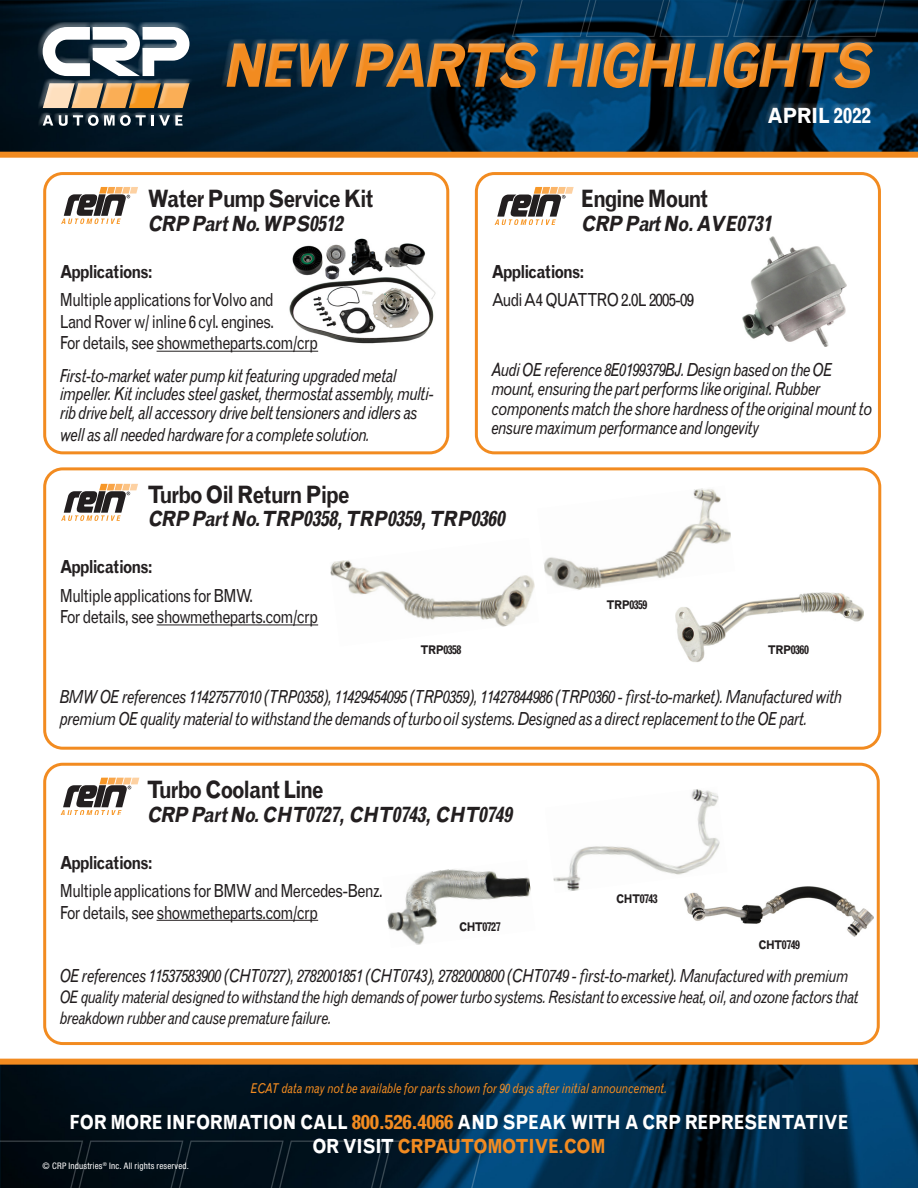
<style>
.page{position:relative;width:918px;height:1188px;background:#fff}
.page>*{position:absolute;margin:0;border:0;box-sizing:border-box;transform-origin:0 0}
.t1{font:italic 700 60px "Grotesque MT Std";color:#f28b20;scale:.85 1}
.t2{font:700 24px "Grotesque MT Std";letter-spacing:-.06em;color:#231f20;scale:.85 1}
.t3{font:italic 700 21px "Grotesque MT Std";color:#231f20;scale:.85 1}
.t4{font:700 21px "Grotesque MT Std";letter-spacing:-.03em;color:#fff;scale:.9 1}
.t5{font:700 19.5px/24px "Grotesque MT Std";letter-spacing:-.02em;color:#fff;text-align:center;scale:.85 1}
.t6{font:italic 18px/19.5px "Grotesque MT Std";letter-spacing:-.05em;color:#231f20;scale:.85 1}
.t7{font:18px "Grotesque MT Std";letter-spacing:-.05em;color:#231f20;scale:.85 1}
.t8{font:700 18px "Grotesque MT Std";letter-spacing:-.065em;color:#231f20;scale:.85 1}
.t9{font:italic 18px "Grotesque MT Std";letter-spacing:-.03em;color:#231f20;scale:.85 1}
.t10{font:italic 17.25px/20.7px "Grotesque MT Std";letter-spacing:-.04em;color:#231f20;scale:.85 1}
.t11{font:italic 13.5px "Grotesque MT Std";letter-spacing:-.01em;color:#f28b20;scale:.85 1}
.t12{font:700 12px "Grotesque MT Std";letter-spacing:-.05em;color:#231f20;scale:.85 1}
.t13{font:condensed 9px "Helvetica Neue LT Std";letter-spacing:.02em;color:#fff}
.s1{font-size:17.25px}
.s2{color:#f28b20}
</style>
<div class="page">
<svg style="left:0;top:0;width:918px;height:158px;background:#152d3c"></svg>
<div style="left:38px;top:22px;width:156px;height:107px;background:#fff;opacity:.5"></div>
<div style="left:221px;top:38px;width:655px;height:88px;background:#fff;opacity:.28"></div>
<svg style="left:0;top:1059px;width:918px;height:129px;background:#0b2536"></svg>
<img style="left:387px;top:869px;width:144px;height:76px">
<hr style="left:157px;top:920px;width:161px;height:1px;background:#231f20">
<div style="left:43px;top:763px;width:837px;height:282px;border:3px solid #f28b20;border-radius:18px"></div>
<svg style="left:60px;top:778px;width:79px;height:37px"></svg>
<hr style="left:157px;top:624px;width:161px;height:1px;background:#231f20">
<div style="left:43px;top:467px;width:838px;height:283px;border:3px solid #f28b20;border-radius:18px"></div>
<svg style="left:61px;top:484px;width:77px;height:37px"></svg>
<img style="left:330px;top:560px;width:205px;height:67px">
<img style="left:544px;top:488px;width:187px;height:102px">
<img style="left:675px;top:592px;width:189px;height:70px">
<img style="left:553px;top:789px;width:167px;height:102px">
<img style="left:685px;top:886px;width:189px;height:51px">
<img style="left:289px;top:238px;width:147px;height:106px">
<hr style="left:157px;top:351px;width:161px;height:1px;background:#231f20">
<div style="left:43px;top:172px;width:406px;height:282px;border:3px solid #f28b20;border-radius:18px"></div>
<svg style="left:61px;top:187px;width:77px;height:37px"></svg>
<div style="left:475px;top:172px;width:406px;height:282px;border:3px solid #f28b20;border-radius:18px"></div>
<svg style="left:495px;top:187px;width:79px;height:37px"></svg>
<img style="left:742px;top:236px;width:105px;height:110px">
<h1 class="t1" style="left:221px;top:30px;width:781px">NEW PARTS HIGHLIGHTS</h1>
<p class="t4" style="left:767px;top:103px;width:117px">APRIL 2022</p>
<p class="t2" style="left:147px;top:185px;width:268px">Water Pump Service Kit</p>
<p class="t3" style="left:147px;top:211px;width:237px">CRP PartNo.WPS0512</p>
<p class="t8" style="left:60px;top:261px;width:111px">Applications:</p>
<p class="t7" style="left:60px;top:289px;width:254px">Multiple applications for Volvo and</p>
<p class="t7" style="left:60px;top:311px;width:254px">Land Rover w/ inline 6 cyl. engines.</p>
<p class="t7" style="left:60px;top:333px;width:306px">For details, see showmetheparts.com/crp</p>
<p class="t6" style="left:60px;top:366px;width:442px;line-height:18.8px">First-to-market water pump kit featuring upgraded metal impeller. Kit includes steel gasket, thermostat assembly, multi&shy;rib drive belt, all accessory drive belt tensioners and idlers as</p>
<p class="t9" style="left:60px;top:424px;width:367px">well as all needed hardware for a complete solution.</p>
<p class="t2" style="left:581px;top:185px;width:151px">Engine Mount</p>
<p class="t3" style="left:581px;top:211px;width:231px">CRP PartNo.AVE0731</p>
<p class="t8" style="left:491px;top:261px;width:111px">Applications:</p>
<p class="t7" style="left:491px;top:289px;width:240px">Audi A4 QUATTRO 2.0L 2005-09</p>
<p class="t6" style="left:491px;top:360px;width:449px">Audi OE reference 8E0199379BJ. Design based on the OE mount, ensuring the part performs like original. Rubber components match the shore hardness of the original mount to ensure maximum performance and longevity</p>
<p class="t2" style="left:147px;top:480px;width:240px">Turbo Oil Return Pipe</p>
<p class="t3" style="left:147px;top:507px;width:427px">CRP PartNo.TRP0358,TRP0359,TRP0360</p>
<p class="t8" style="left:60px;top:556px;width:111px">Applications:</p>
<p class="t7" style="left:60px;top:585px;width:229px">Multiple applications for BMW.</p>
<p class="t7" style="left:60px;top:606px;width:306px">For details, see showmetheparts.com/crp</p>
<p class="t12" style="left:420px;top:643px;width:50px">TRP0358</p>
<p class="t12" style="left:606px;top:597px;width:50px">TRP0359</p>
<p class="t12" style="left:768px;top:643px;width:50px">TRP0360</p>
<p class="t6" style="left:60px;top:686px;width:923px;line-height:21.6px">BMW OE references 11427577010 (TRP0358), 11429454095 (TRP0359), 11427844986 (TRP0360 - first-to-market). Manufactured with premium OE quality material to withstand the demands of turbo oil systems. Designed as a direct replacement to the OE part.</p>
<p class="t2" style="left:147px;top:775px;width:210px">Turbo Coolant Line</p>
<p class="t3" style="left:147px;top:802px;width:436px">CRP PartNo.CHT0727,CHT0743,CHT0749</p>
<p class="t8" style="left:60px;top:852px;width:111px">Applications:</p>
<p class="t7" style="left:60px;top:880px;width:382px">Multiple applications for BMW and Mercedes-Benz.</p>
<p class="t7" style="left:60px;top:902px;width:306px">For details, see showmetheparts.com/crp</p>
<p class="t12" style="left:459px;top:919px;width:50px">CHT0727</p>
<p class="t12" style="left:616px;top:891px;width:50px">CHT0743</p>
<p class="t12" style="left:758px;top:937px;width:50px">CHT0749</p>
<p class="t6" style="left:60px;top:966px;width:930px">OE references 11537583900 (CHT0727), 2782001851 (CHT0743), 2782000800 (CHT0749 - first-to-market). M<span class="s1">anufactured with premium</span></p>
<p class="t10" style="left:60px;top:987px;width:941px">OE quality material designed to withstand the high demands of power turbo systems. Resistant to excessive heat, oil, and ozone factors that breakdown rubber and cause premature failure.</p>
<p class="t11" style="left:251px;top:1080px;width:491px">ECAT data may not be available for parts shown for 90 days after initial announcement.</p>
<p class="t5" style="left:70px;top:1110px;width:918px">FOR MORE INFORMATION CALL <span class="s2">800.526.4066</span> AND SPEAK WITH A CRP REPRESENTATIVE<br>OR VISIT <span class="s2">CRPAUTOMOTIVE.COM</span></p>
<p class="t13" style="left:43px;top:1160px;width:148px">© CRP Industries<sup>®</sup> Inc. All rights reserved.</p>
</div>
